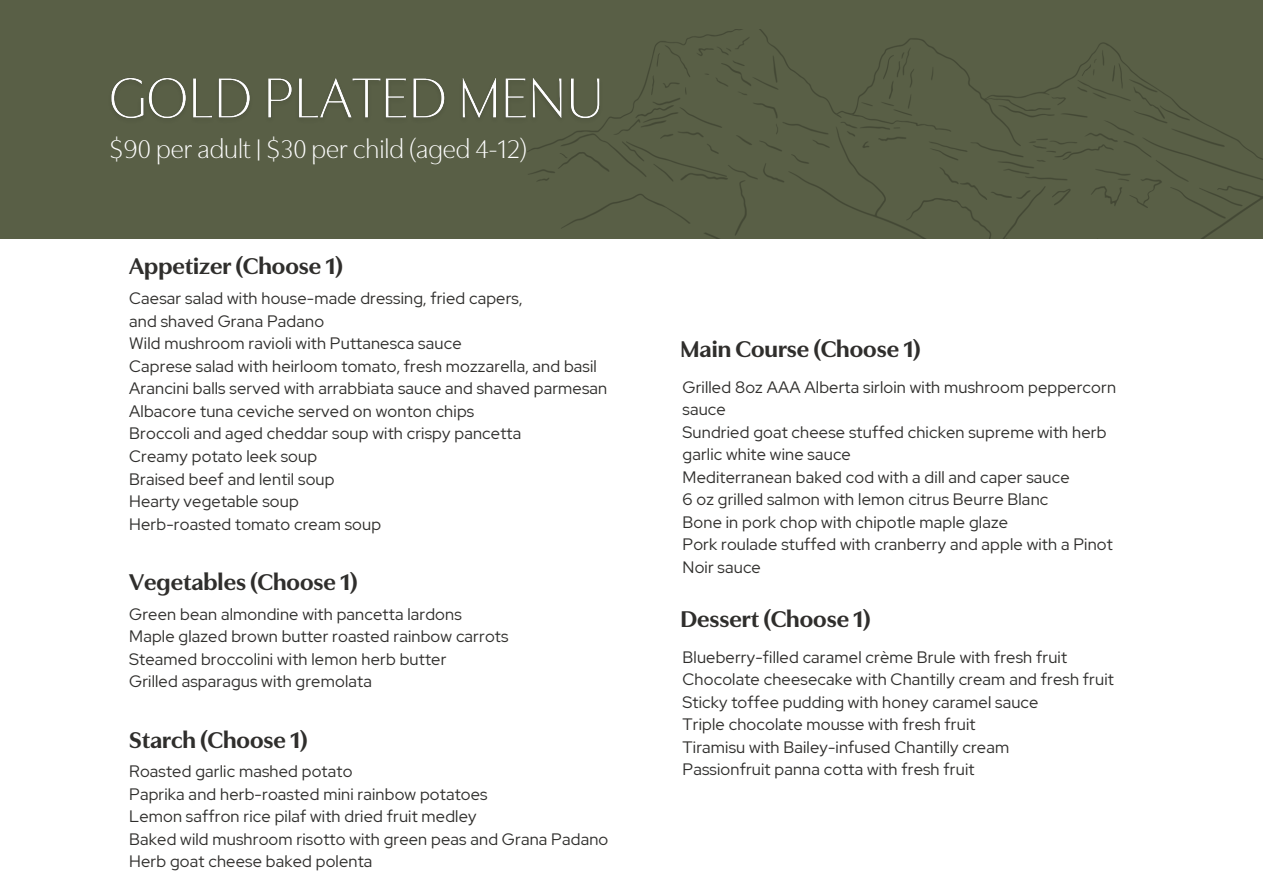
<style>
.page{position:relative;width:1263px;height:894px;background:#fff}
.page>*{position:absolute;margin:0;border:0;box-sizing:border-box;transform-origin:0 0}
.t1{font:300 27px "Utile Display";color:#fff}
.t2{font:700 24px "Utile Display";color:#2f2e2c}
.t3{font:16.5px/22.5px "Red Hat Display";letter-spacing:.01em;color:#2f2e2c}
</style>
<div class="page">
<div style="left:0;top:0;width:1263px;height:239px;background:#595f46"></div>
<img style="left:528px;top:29px;width:735px;height:209px">
<img style="left:111px;top:65px;width:496px;height:67px">
<p class="t1" style="left:110px;top:134px;width:419px">$90 per adult | $30 per child (aged 4-12)</p>
<p class="t2" style="left:129px;top:253px;width:215px">Appetizer (Choose 1)</p>
<p class="t3" style="left:129px;top:287px;width:395px">Caesar salad with house-made dressing, fried capers,</p>
<h2 class="t3" style="left:129px;top:309px;width:196px">and shaved Grana Padano</h2>
<h3 class="t3" style="left:129px;top:332px;width:334px">Wild mushroom ravioli with Puttanesca sauce</h3>
<p class="t3" style="left:129px;top:354px;width:469px">Caprese salad with heirloom tomato, fresh mozzarella, and basil</p>
<p class="t3" style="left:129px;top:377px;width:480px">Arancini balls served with arrabbiata sauce and shaved parmesan</p>
<p class="t3" style="left:129px;top:399px;width:346px">Albacore tuna ceviche served on wonton chips</p>
<p class="t3" style="left:129px;top:422px;width:393px">Broccoli and aged cheddar soup with crispy pancetta</p>
<p class="t3" style="left:129px;top:444px;width:189px">Creamy potato leek soup</p>
<p class="t3" style="left:129px;top:467px;width:207px">Braised beef and lentil soup</p>
<p class="t3" style="left:129px;top:489px;width:171px">Hearty vegetable soup</p>
<p class="t3" style="left:129px;top:512px;width:253px">Herb-roasted tomato cream soup</p>
<p class="t2" style="left:129px;top:568px;width:230px">Vegetables (Choose 1)</p>
<p class="t3" style="left:129px;top:602px;width:334px">Green bean almondine with pancetta lardons</p>
<p class="t3" style="left:129px;top:624px;width:381px">Maple glazed brown butter roasted rainbow carrots</p>
<p class="t3" style="left:129px;top:647px;width:319px">Steamed broccolini with lemon herb butter</p>
<p class="t3" style="left:129px;top:669px;width:244px">Grilled asparagus with gremolata</p>
<p class="t2" style="left:129px;top:725px;width:180px">Starch (Choose 1)</p>
<p class="t3" style="left:129px;top:759px;width:225px">Roasted garlic mashed potato</p>
<p class="t3" style="left:129px;top:782px;width:360px">Paprika and herb-roasted mini rainbow potatoes</p>
<p class="t3" style="left:129px;top:804px;width:349px">Lemon saffron rice pilaf with dried fruit medley</p>
<p class="t3" style="left:129px;top:827px;width:481px">Baked wild mushroom risotto with green peas and Grana Padano</p>
<p class="t3" style="left:129px;top:849px;width:245px">Herb goat cheese baked polenta</p>
<p class="t2" style="left:680px;top:335px;width:242px">Main Course (Choose 1)</p>
<p class="t3" style="left:682px;top:375px;width:435px">Grilled 8oz AAA Alberta sirloin with mushroom peppercorn sauce</p>
<p class="t3" style="left:682px;top:420px;width:425px">Sundried goat cheese stuffed chicken supreme with herb garlic white wine sauce</p>
<p class="t3" style="left:682px;top:465px;width:389px">Mediterranean baked cod with a dill and caper sauce</p>
<h3 class="t3" style="left:682px;top:488px;width:367px">6 oz grilled salmon with lemon citrus Beurre Blanc</h3>
<h3 class="t3" style="left:682px;top:510px;width:327px">Bone in pork chop with chipotle maple glaze</h3>
<h3 class="t3" style="left:682px;top:533px;width:432px">Pork roulade stuffed with cranberry and apple with a Pinot<br>Noir sauce</h3>
<p class="t2" style="left:680px;top:605px;width:192px">Dessert (Choose 1)</p>
<p class="t3" style="left:682px;top:645px;width:386px">Blueberry-filled caramel crème Brule with fresh fruit</p>
<p class="t3" style="left:682px;top:668px;width:433px">Chocolate cheesecake with Chantilly cream and fresh fruit</p>
<p class="t3" style="left:682px;top:690px;width:357px">Sticky toffee pudding with honey caramel sauce</p>
<p class="t3" style="left:682px;top:713px;width:294px">Triple chocolate mousse with fresh fruit</p>
<p class="t3" style="left:682px;top:735px;width:328px">Tiramisu with Bailey-infused Chantilly cream</p>
<p class="t3" style="left:682px;top:758px;width:293px">Passionfruit panna cotta with fresh fruit</p>
</div>
